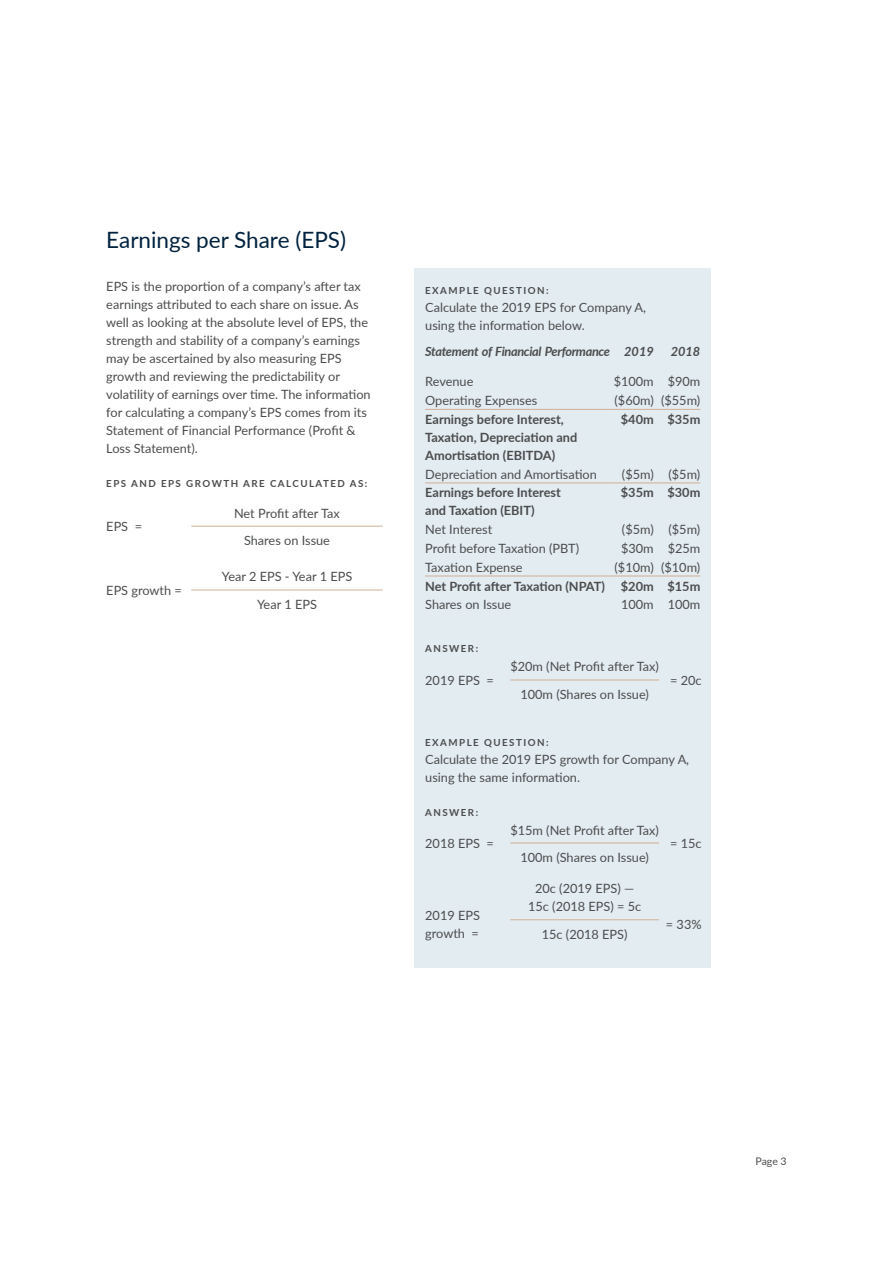
<style>
.page{position:relative;width:893px;height:1263px;background:#fff}
.page>*{position:absolute;margin:0;border:0;box-sizing:border-box;transform-origin:0 0}
._06_FB_Intro_reg_lar{font:22.5px "Lato";color:#00223f}
._01_FB_Body_Copy{font:12.75px/18px "Lato";color:#4b4c4d}
._01_FB_Body_Copy-2{font:700 12.75px/18px "Lato";color:#4b4c4d}
._02_FB_Sub_heading_s{font:italic 700 12.75px "Lato";letter-spacing:-.025em;color:#4b4c4d}
.t1{font:10.5px "Lato";color:#4b4c4d}
._04_FB_Sub_caps_smal{font:700 9.75px "Lato";letter-spacing:.15em;color:#4b4c4d}
</style>
<div class="page">
<div style="left:415px;top:269px;width:296px;height:699px;background:#e3ecf1"></div>
<hr style="left:425px;top:409px;width:185px;height:1px;background:#d1ae94">
<hr style="left:610px;top:409px;width:44px;height:1px;background:#d1ae94">
<hr style="left:654px;top:409px;width:46px;height:1px;background:#d1ae94">
<hr style="left:425px;top:482px;width:185px;height:1px;background:#d1ae94">
<hr style="left:610px;top:482px;width:44px;height:1px;background:#d1ae94">
<hr style="left:654px;top:482px;width:46px;height:1px;background:#d1ae94">
<hr style="left:425px;top:576px;width:185px;height:1px;background:#d1ae94">
<hr style="left:610px;top:576px;width:44px;height:1px;background:#d1ae94">
<hr style="left:654px;top:576px;width:46px;height:1px;background:#d1ae94">
<hr style="left:510px;top:843px;width:149px;height:1px;background:#d1ae94">
<hr style="left:510px;top:919px;width:149px;height:1px;background:#d1ae94">
<hr style="left:191px;top:526px;width:192px;height:1px;background:#d1ae94">
<hr style="left:191px;top:590px;width:192px;height:1px;background:#d1ae94">
<hr style="left:510px;top:680px;width:149px;height:1px;background:#d1ae94">
<p class="_06_FB_Intro_reg_lar" style="left:106px;top:223px;width:241px">Earnings per Share (EPS)</p>
<p class="_01_FB_Body_Copy" style="left:106px;top:277px;width:266px">EPS is the proportion of a company’s after tax earnings attributed to each share on issue. As well as looking at the absolute level of EPS, the strength and stability of a company’s earnings may be ascertained by also measuring EPS growth and reviewing the predictability or volatility of earnings over time. The information for calculating a company’s EPS comes from its Statement of Financial Performance (Profit &amp; Loss Statement).</p>
<p class="_04_FB_Sub_caps_smal" style="left:106px;top:476px;width:263px">EPS AND EPS GROWTH ARE CALCULATED AS:</p>
<p class="_01_FB_Body_Copy" style="left:106px;top:517px;width:37px">EPS =</p>
<p class="_01_FB_Body_Copy" style="left:106px;top:581px;width:77px">EPS growth =</p>
<p class="_01_FB_Body_Copy" style="left:234px;top:503px;width:107px">Net Profit after Tax</p>
<p class="_01_FB_Body_Copy" style="left:244px;top:531px;width:88px">Shares on Issue</p>
<p class="_01_FB_Body_Copy" style="left:222px;top:567px;width:132px">Year 2 EPS - Year 1 EPS</p>
<p class="_01_FB_Body_Copy" style="left:257px;top:595px;width:61px">Year 1 EPS</p>
<p class="_04_FB_Sub_caps_smal" style="left:425px;top:284px;width:125px">EXAMPLE QUESTION:</p>
<p class="_01_FB_Body_Copy" style="left:425px;top:298px;width:222px">Calculate the 2019 EPS for Company A, using the information below.</p>
<p class="_02_FB_Sub_heading_s" style="left:425px;top:342px;width:186px">Statement of Financial Performance</p>
<p class="_02_FB_Sub_heading_s" style="left:624px;top:342px;width:31px">2019</p>
<p class="_02_FB_Sub_heading_s" style="left:671px;top:342px;width:31px">2018</p>
<p class="_01_FB_Body_Copy" style="left:425px;top:372px;width:50px">Revenue</p>
<p class="_01_FB_Body_Copy" style="left:614px;top:372px;width:42px">$100m</p>
<p class="_01_FB_Body_Copy" style="left:668px;top:372px;width:34px">$90m</p>
<p class="_01_FB_Body_Copy" style="left:425px;top:391px;width:114px">Operating Expenses</p>
<p class="_01_FB_Body_Copy" style="left:614px;top:391px;width:41px">($60m)</p>
<p class="_01_FB_Body_Copy" style="left:661px;top:391px;width:41px">($55m)</p>
<p class="_01_FB_Body_Copy-2" style="left:425px;top:410px;width:154px">Earnings before Interest,<br>Taxation, Depreciation and<br>Amortisation (EBITDA)</p>
<p class="_01_FB_Body_Copy-2" style="left:621px;top:410px;width:34px">$40m</p>
<p class="_01_FB_Body_Copy-2" style="left:667px;top:410px;width:34px">$35m</p>
<p class="_01_FB_Body_Copy" style="left:425px;top:464px;width:173px">Depreciation and Amortisation</p>
<p class="_01_FB_Body_Copy" style="left:622px;top:464px;width:33px">($5m)</p>
<p class="_01_FB_Body_Copy" style="left:668px;top:464px;width:33px">($5m)</p>
<p class="_01_FB_Body_Copy-2" style="left:425px;top:483px;width:137px">Earnings before Interest and Taxation (EBIT)</p>
<p class="_01_FB_Body_Copy-2" style="left:621px;top:483px;width:34px">$35m</p>
<p class="_01_FB_Body_Copy-2" style="left:667px;top:483px;width:34px">$30m</p>
<p class="_01_FB_Body_Copy" style="left:425px;top:520px;width:69px">Net Interest</p>
<p class="_01_FB_Body_Copy" style="left:622px;top:520px;width:33px">($5m)</p>
<p class="_01_FB_Body_Copy" style="left:668px;top:520px;width:33px">($5m)</p>
<p class="_01_FB_Body_Copy" style="left:425px;top:539px;width:155px">Profit before Taxation (PBT)</p>
<p class="_01_FB_Body_Copy" style="left:621px;top:539px;width:34px">$30m</p>
<p class="_01_FB_Body_Copy" style="left:668px;top:539px;width:34px">$25m</p>
<p class="_01_FB_Body_Copy" style="left:425px;top:558px;width:99px">Taxation Expense</p>
<p class="_01_FB_Body_Copy" style="left:614px;top:558px;width:41px">($10m)</p>
<p class="_01_FB_Body_Copy" style="left:661px;top:558px;width:41px">($10m)</p>
<p class="_01_FB_Body_Copy-2" style="left:425px;top:576px;width:181px">Net Profit after Taxation (NPAT)</p>
<p class="_01_FB_Body_Copy-2" style="left:621px;top:576px;width:34px">$20m</p>
<p class="_01_FB_Body_Copy-2" style="left:667px;top:576px;width:34px">$15m</p>
<p class="_01_FB_Body_Copy" style="left:425px;top:595px;width:88px">Shares on Issue</p>
<p class="_01_FB_Body_Copy" style="left:621px;top:595px;width:34px">100m</p>
<p class="_01_FB_Body_Copy" style="left:668px;top:595px;width:34px">100m</p>
<p class="_04_FB_Sub_caps_smal" style="left:425px;top:642px;width:54px">ANSWER:</p>
<p class="_01_FB_Body_Copy" style="left:425px;top:671px;width:70px">2019 EPS =</p>
<p class="_01_FB_Body_Copy" style="left:510px;top:657px;width:150px">$20m (Net Profit after Tax)</p>
<p class="_01_FB_Body_Copy" style="left:520px;top:685px;width:130px">100m (Shares on Issue)</p>
<p class="_01_FB_Body_Copy" style="left:670px;top:671px;width:33px">= 20c</p>
<p class="_04_FB_Sub_caps_smal" style="left:425px;top:735px;width:125px">EXAMPLE QUESTION:</p>
<p class="_01_FB_Body_Copy" style="left:425px;top:750px;width:265px">Calculate the 2019 EPS growth for Company A, using the same information.</p>
<p class="_04_FB_Sub_caps_smal" style="left:425px;top:805px;width:54px">ANSWER:</p>
<p class="_01_FB_Body_Copy" style="left:425px;top:834px;width:70px">2018 EPS =</p>
<p class="_01_FB_Body_Copy" style="left:510px;top:820px;width:150px">$15m (Net Profit after Tax)</p>
<p class="_01_FB_Body_Copy" style="left:670px;top:834px;width:33px">= 15c</p>
<p class="_01_FB_Body_Copy" style="left:425px;top:905px;width:56px">2019 EPS growth =</p>
<p class="_01_FB_Body_Copy" style="left:520px;top:848px;width:130px">100m (Shares on Issue)</p>
<p class="_01_FB_Body_Copy" style="left:528px;top:879px;width:115px;text-align:center">20c (2019 EPS) —<br>15c (2018 EPS) = 5c</p>
<p class="_01_FB_Body_Copy" style="left:542px;top:924px;width:87px">15c (2018 EPS)</p>
<p class="_01_FB_Body_Copy" style="left:666px;top:914px;width:37px">= 33%</p>
<p class="t1" style="left:756px;top:1154px;width:33px">Page 3</p>
</div>
